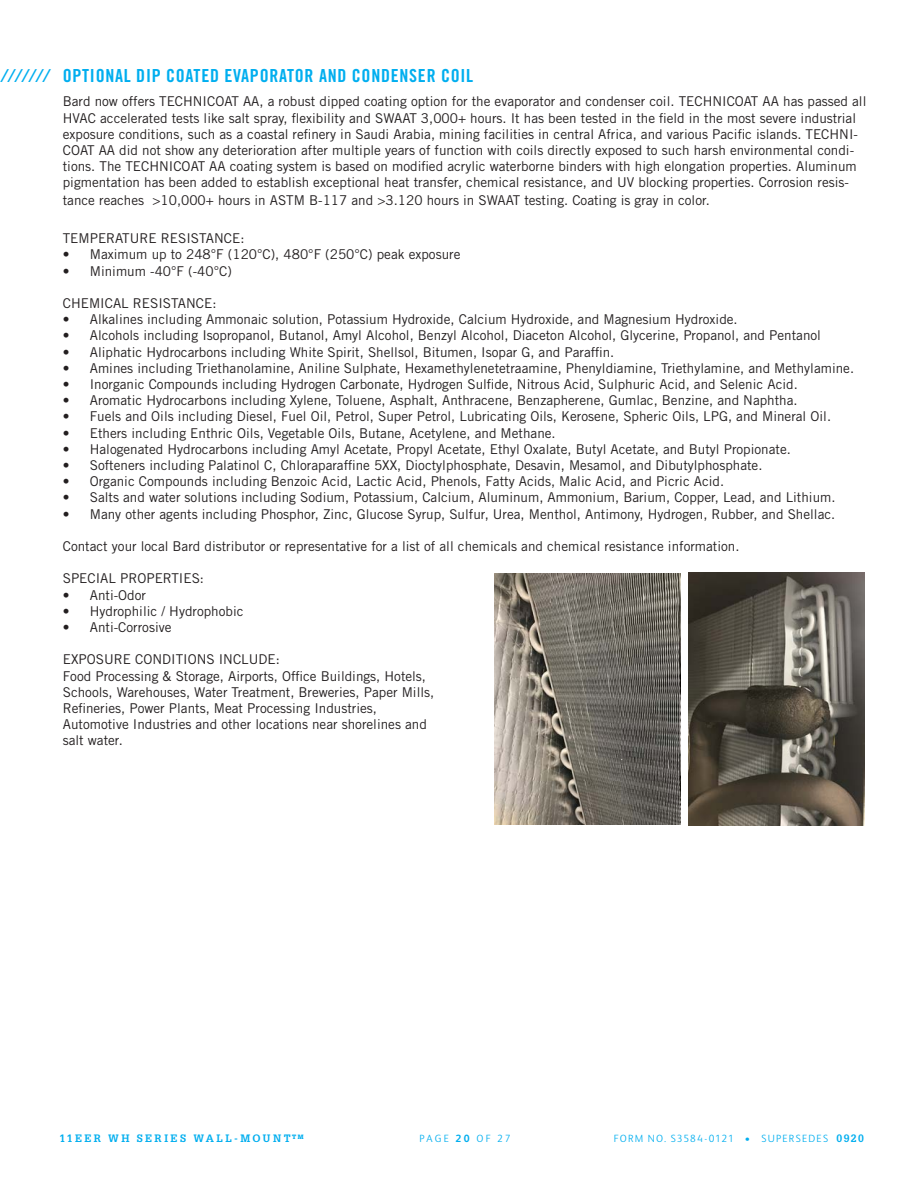
<style>
.page{position:relative;width:918px;height:1188px;background:#fff}
.page>*{position:absolute;margin:0;border:0;box-sizing:border-box;transform-origin:0 0}
.t1{font:18px "Trade Gothic LT Std Bd Cn 20";letter-spacing:.04em;color:#00aeef}
.t2{font:italic 700 18px "Glypha LT Std";color:#00aeef}
.t3{font:13.5px/16.2px "Trade Gothic LT Std";color:#231f20}
.t4{font:300 10.5px "FS Albert";letter-spacing:.12em;color:#00aeef}
.t5{font:700 10.5px "Glypha LT Std";letter-spacing:.235em;color:#00aeef}
.s1{font-weight:700}
.s2{font-family:"Glypha LT Std";font-weight:700}
</style>
<div class="page">
<img style="left:688px;top:573px;width:177px;height:253px">
<img style="left:494px;top:574px;width:187px;height:250px">
<p class="t2" style="left:0;top:64px;width:51px">///////</p>
<p class="t1" style="left:63px;top:65px;width:412px">OPTIONAL DIP COATED EVAPORATOR AND CONDENSER COIL</p>
<p class="t3" style="left:63px;top:93px;width:805px">Bard now offers TECHNICOAT AA, a robust dipped coating option for the evaporator and condenser coil. TECHNICOAT AA has passed all HVAC accelerated tests like salt spray, flexibility and SWAAT 3,000+ hours. It has been tested in the field in the most severe industrial exposure conditions, such as a coastal refinery in Saudi Arabia, mining facilities in central Africa, and various Pacific islands. TECHNI-COAT AA did not show any deterioration after multiple years of function with coils directly exposed to such harsh environmental condi&shy;tions. The TECHNICOAT AA coating system is based on modified acrylic waterborne binders with high elongation properties. Aluminum pigmentation has been added to establish exceptional heat transfer, chemical resistance, and UV blocking properties. Corrosion resis-</p>
<p class="t3" style="left:63px;top:192px;width:649px">tance reaches &gt;10,000+ hours in ASTM B-117 and &gt;3.120 hours in SWAAT testing. Coating is gray in color.</p>
<p class="t3" style="left:63px;top:230px;width:183px">TEMPERATURE RESISTANCE:</p>
<p class="t3" style="left:63px;top:246px;width:399px">• Maximum up to 248°F (120°C), 480°F (250°C) peak exposure</p>
<p class="t3" style="left:63px;top:263px;width:171px">• Minimum -40°F (-40°C)</p>
<p class="t3" style="left:63px;top:295px;width:155px">CHEMICAL RESISTANCE:</p>
<p class="t3" style="left:63px;top:311px;width:676px">• Alkalines including Ammonaic solution, Potassium Hydroxide, Calcium Hydroxide, and Magnesium Hydroxide.</p>
<p class="t3" style="left:63px;top:327px;width:760px">• Alcohols including Isopropanol, Butanol, Amyl Alcohol, Benzyl Alcohol, Diaceton Alcohol, Glycerine, Propanol, and Pentanol</p>
<p class="t3" style="left:63px;top:344px;width:553px">• Aliphatic Hydrocarbons including White Spirit, Shellsol, Bitumen, Isopar G, and Paraffin.</p>
<p class="t3" style="left:63px;top:360px;width:793px">• Amines including Triethanolamine, Aniline Sulphate, Hexamethylenetetraamine, Phenyldiamine, Triethylamine, and Methylamine.</p>
<p class="t3" style="left:63px;top:376px;width:736px">• Inorganic Compounds including Hydrogen Carbonate, Hydrogen Sulfide, Nitrous Acid, Sulphuric Acid, and Selenic Acid.</p>
<p class="t3" style="left:63px;top:392px;width:736px">• Aromatic Hydrocarbons including Xylene, Toluene, Asphalt, Anthracene, Benzapherene, Gumlac, Benzine, and Naphtha.</p>
<p class="t3" style="left:63px;top:408px;width:770px">• Fuels and Oils including Diesel, Fuel Oil, Petrol, Super Petrol, Lubricating Oils, Kerosene, Spheric Oils, LPG, and Mineral Oil.</p>
<p class="t3" style="left:63px;top:425px;width:494px">• Ethers including Enthric Oils, Vegetable Oils, Butane, Acetylene, and Methane.</p>
<p class="t3" style="left:63px;top:441px;width:730px">• Halogenated Hydrocarbons including Amyl Acetate, Propyl Acetate, Ethyl Oxalate, Butyl Acetate, and Butyl Propionate.</p>
<p class="t3" style="left:63px;top:457px;width:701px">• Softeners including Palatinol C, Chloraparaffine 5XX, Dioctylphosphate, Desavin, Mesamol, and Dibutylphosphate.</p>
<p class="t3" style="left:63px;top:473px;width:663px">• Organic Compounds including Benzoic Acid, Lactic Acid, Phenols, Fatty Acids, Malic Acid, and Picric Acid.</p>
<p class="t3" style="left:63px;top:489px;width:774px">• Salts and water solutions including Sodium, Potassium, Calcium, Aluminum, Ammonium, Barium, Copper, Lead, and Lithium.</p>
<p class="t3" style="left:63px;top:506px;width:774px">• Many other agents including Phosphor, Zinc, Glucose Syrup, Sulfur, Urea, Menthol, Antimony, Hydrogen, Rubber, and Shellac.</p>
<p class="t3" style="left:63px;top:538px;width:678px">Contact your local Bard distributor or representative for a list of all chemicals and chemical resistance information.</p>
<p class="t3" style="left:63px;top:570px;width:143px">SPECIAL PROPERTIES:</p>
<p class="t3" style="left:63px;top:587px;width:85px">• Anti-Odor</p>
<p class="t3" style="left:63px;top:603px;width:182px">• Hydrophilic / Hydrophobic</p>
<p class="t3" style="left:63px;top:619px;width:110px">• Anti-Corrosive</p>
<p class="t3" style="left:63px;top:651px;width:219px">EXPOSURE CONDITIONS INCLUDE:</p>
<p class="t3" style="left:63px;top:668px;width:365px">Food Processing &amp; Storage, Airports, Office Buildings, Hotels,</p>
<p class="t3" style="left:63px;top:684px;width:373px">Schools, Warehouses, Water Treatment, Breweries, Paper Mills,</p>
<p class="t3" style="left:63px;top:700px;width:316px">Refineries, Power Plants, Meat Processing Industries,</p>
<p class="t3" style="left:63px;top:716px;width:366px">Automotive Industries and other locations near shorelines and</p>
<p class="t3" style="left:63px;top:732px;width:61px">salt water.</p>
<p class="t5" style="left:59px;top:1132px;width:246px">11EER WH SERIES WALL-MOUNT<sup>TM</sup></p>
<p class="t4" style="left:420px;top:1132px;width:92px">PAGE <span class="s1">20</span> OF 27</p>
<p class="t4" style="left:614px;top:1132px;width:252px">FORM NO. S3584-0121 • SUPERSEDES <span class="s2">0920</span></p>
</div>
